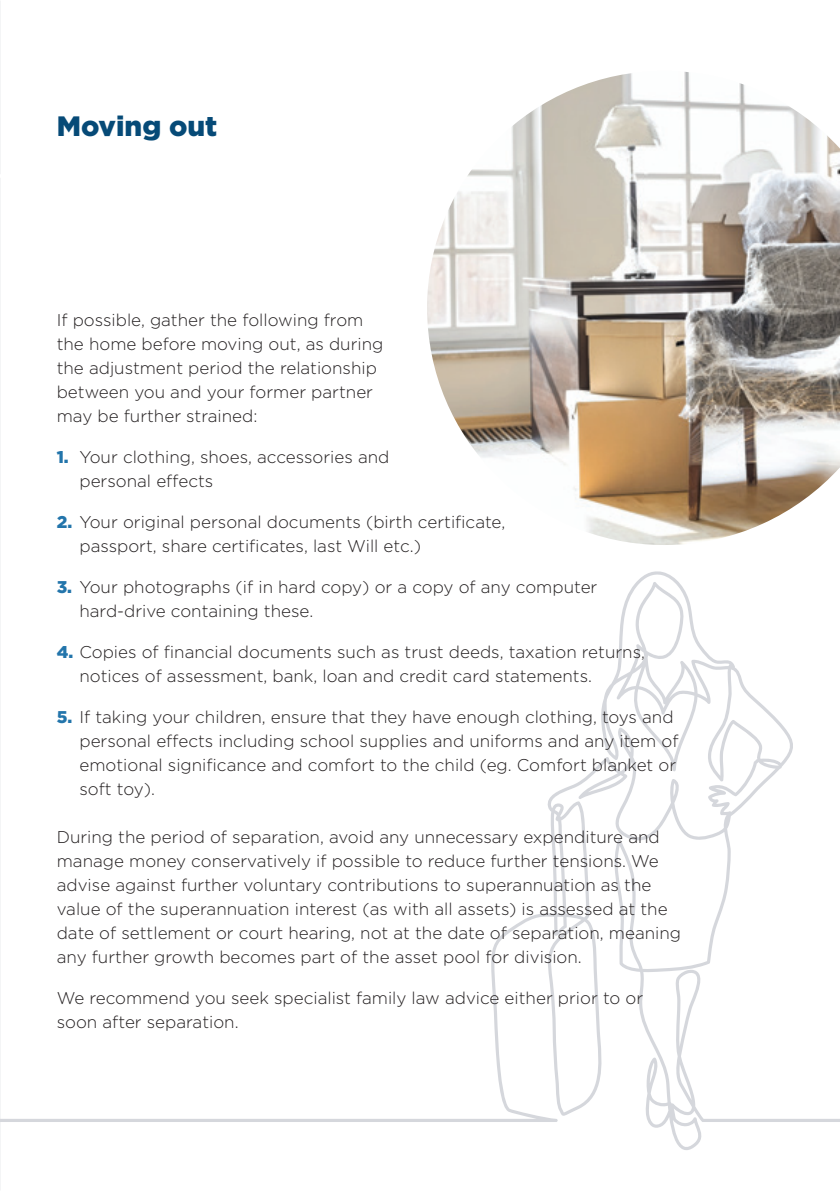
<style>
.page{position:relative;width:840px;height:1191px;background:#fff}
.page>*{position:absolute;margin:0;border:0;box-sizing:border-box;transform-origin:0 0}
.Subhead{font:900 28px "Gotham";color:#064a77}
.Body{font:300 17px/24px "Gotham";color:#231f20}
.Numbered_Body{font:300 17px/24px "Gotham";color:#231f20}
.s1{font-weight:900;color:#2375ab}
</style>
<div class="page">
<svg style="left:0;top:570px;width:839px;height:580px"></svg>
<img style="left:427px;top:72px;width:412px;height:473px">
<svg style="left:0;top:58px;width:1px;height:291px"></svg>
<p class="Subhead" style="left:57px;top:107px;width:162px">Moving out</p>
<p class="Body" style="left:57px;top:307px;width:328px">If possible, gather the following from the home before moving out, as during the adjustment period the relationship between you and your former partner may be further strained:</p>
<p class="Numbered_Body" style="left:79px;top:444px;width:311px;text-indent:-23px"><span class="s1">1.</span> Your clothing, shoes, accessories and personal effects</p>
<p class="Numbered_Body" style="left:79px;top:509px;width:427px;text-indent:-23px"><span class="s1">2.</span> Your original personal documents (birth certificate, passport, share certificates, last Will etc.)</p>
<p class="Numbered_Body" style="left:79px;top:574px;width:519px;text-indent:-23px"><span class="s1">3.</span> Your photographs (if in hard copy) or a copy of any computer hard-drive containing these.</p>
<p class="Numbered_Body" style="left:79px;top:639px;width:566px;text-indent:-23px"><span class="s1">4.</span> Copies of financial documents such as trust deeds, taxation returns, notices of assessment, bank, loan and credit card statements.</p>
<p class="Numbered_Body" style="left:79px;top:704px;width:600px;text-indent:-23px"><span class="s1">5.</span> If taking your children, ensure that they have enough clothing, toys and personal effects including school supplies and uniforms and any item of emotional significance and comfort to the child (eg. Comfort blanket or soft toy).</p>
<p class="Body" style="left:57px;top:824px;width:625px">During the period of separation, avoid any unnecessary expenditure and manage money conservatively if possible to reduce further tensions. We advise against further voluntary contributions to superannuation as the value of the superannuation interest (as with all assets) is assessed at the date of settlement or court hearing, not at the date of separation, meaning any further growth becomes part of the asset pool for division.</p>
<p class="Body" style="left:57px;top:985px;width:587px">We recommend you seek specialist family law advice either prior to or soon after separation.</p>
</div>
